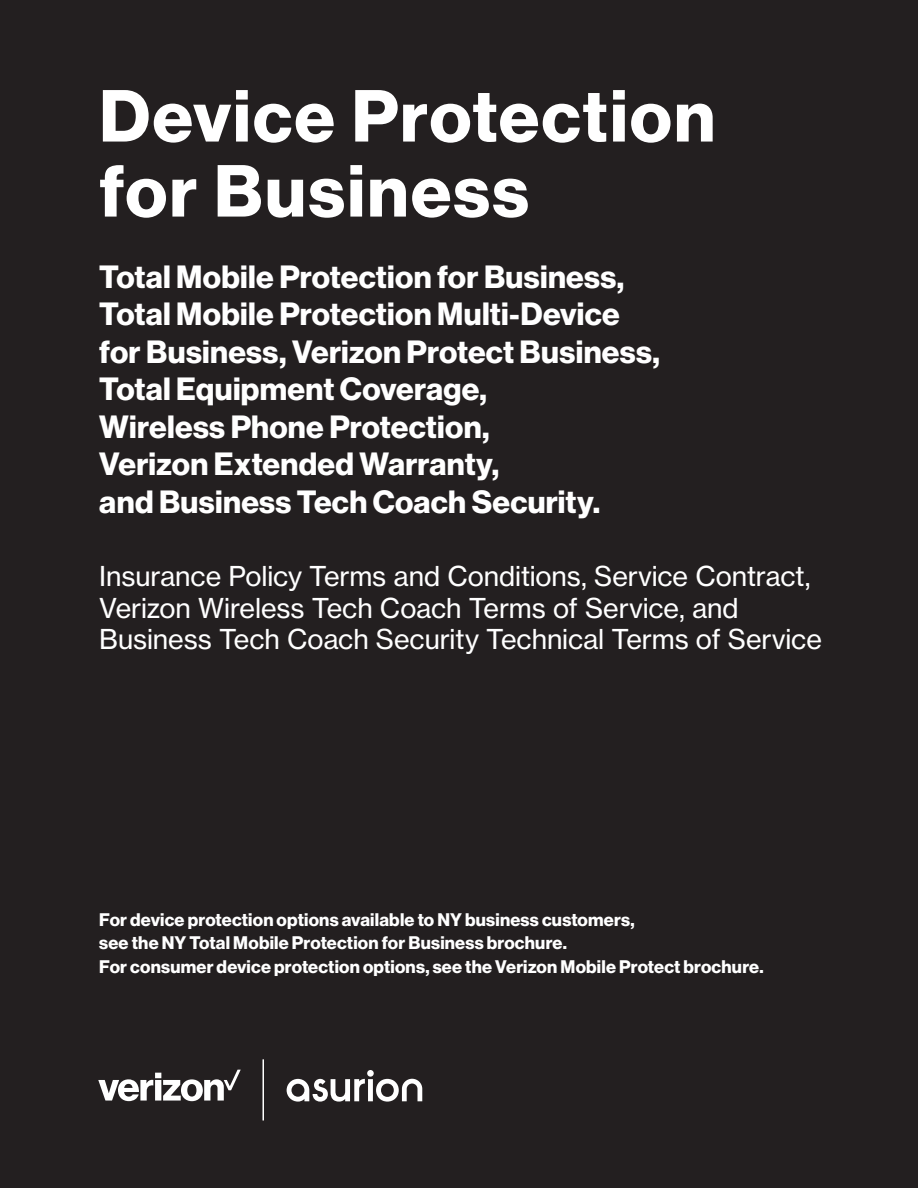
<style>
.page{position:relative;width:918px;height:1188px;background:#231f20}
.page>*{position:absolute;margin:0;border:0;box-sizing:border-box;transform-origin:0 0}
.t1{font:72px/75px "N Haas Grotesk DS Std 75 Bd";letter-spacing:.035em;color:#fff}
.t2{font:31.5px/37.5px "N Haas Grotesk DS Std 75 Bd";letter-spacing:.01em;color:#fff}
.t3{font:27px/31.5px "N Haas Grotesk TX Std 55 Rg";letter-spacing:-.005em;color:#fff}
.t4{font:17.85px/23.2px "N Haas Grotesk DS Std 75 Bd";letter-spacing:.01em;color:#fff}
</style>
<div class="page">
<svg style="left:98px;top:1070px;width:143px;height:31px"></svg>
<svg style="left:287px;top:1070px;width:135px;height:32px"></svg>
<hr style="left:263px;top:1059px;width:1px;height:61px;background:#fff">
<h1 class="t1" style="left:99px;top:80px;width:617px">Device Protection for Business</h1>
<p class="t2" style="left:99px;top:258px;width:562px">Total Mobile Protection for Business, Total Mobile Protection Multi-Device for Business, Verizon Protect Business, Total Equipment Coverage,<br>Wireless Phone Protection,<br>Verizon Extended Warranty,<br>and Business Tech Coach Security.</p>
<p class="t3" style="left:99px;top:561px;width:724px">Insurance Policy Terms and Conditions, Service Contract,<br>Verizon Wireless Tech Coach Terms of Service, and<br>Business Tech Coach Security Technical Terms of Service</p>
<p class="t4" style="left:99px;top:909px;width:666px">For device protection options available to NY business customers,<br>see the NY Total Mobile Protection for Business brochure.<br>For consumer device protection options, see the Verizon Mobile Protect brochure.</p>
</div>
